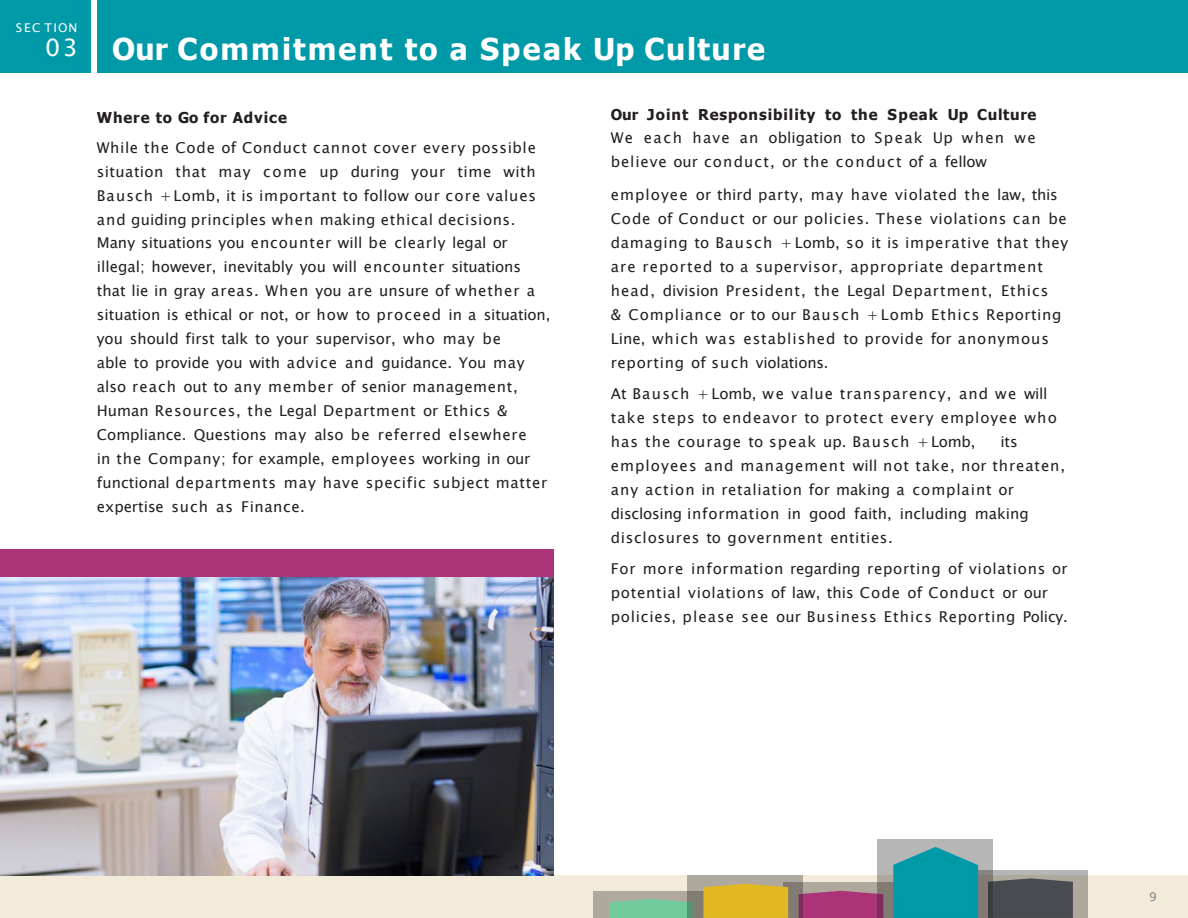
<style>
.page{position:relative;width:1188px;height:918px;background:#fff}
.page>*{position:absolute;margin:0;border:0;box-sizing:border-box;transform-origin:0 0}
.t1{font:700 30px "Tahoma";letter-spacing:.07em;color:#fff}
.t2{font:24px "Lucida Sans Unicode";color:#fff}
.t3{font:15px/24px "Lucida Sans Unicode";letter-spacing:.05em;color:#231f20}
.t4{font:15px/24px "Lucida Sans Unicode";color:#231f20}
.t5{font:15px/24px "Lucida Sans Unicode";letter-spacing:.07em;color:#231f20}
.t6{font:700 15px "Tahoma";letter-spacing:.06em;color:#231f20}
.t7{font:12px "Lucida Sans Unicode";letter-spacing:.115em;color:#fff}
.t8{font:12px "Lucida Sans Unicode";color:#7f8183}
.s1{font-family:"Tahoma";font-weight:700}
</style>
<div class="page">
<div style="left:0;top:876px;width:1188px;height:42px;background:#f3ebd9"></div>
<div style="left:783px;top:883px;width:115px;height:35px;background:#afa89c"></div>
<div style="left:803px;top:891px;width:74px;height:27px;background:#ac3378"></div>
<div style="left:593px;top:891px;width:115px;height:27px;background:#afa89c"></div>
<svg style="left:609px;top:899px;width:78px;height:19px"></svg>
<div style="left:687px;top:876px;width:116px;height:42px;background:#231f20;opacity:.33"></div>
<div style="left:703px;top:884px;width:85px;height:34px;background:#e1b722"></div>
<div style="left:972px;top:870px;width:116px;height:48px;background:#231f20;opacity:.33"></div>
<div style="left:993px;top:878px;width:80px;height:40px;background:#484b4f"></div>
<div style="left:877px;top:839px;width:116px;height:79px;background:#231f20;opacity:.33"></div>
<svg style="left:893px;top:847px;width:85px;height:71px;background:#179ca9"></svg>
<div style="left:0;top:0;width:91px;height:72px;background:#0099a8"></div>
<div style="left:97px;top:0;width:1091px;height:72px;background:#0099a8"></div>
<div style="left:0;top:550px;width:554px;height:28px;background:#ac3378"></div>
<img style="left:0;top:578px;width:553px;height:298px">
<p class="t7" style="left:16px;top:18px;width:63px">SEC TION</p>
<p class="t2" style="left:45px;top:29px;width:34px">03</p>
<h2 class="t1" style="left:112px;top:28px;width:654px">Our Commitment to a Speak Up Culture</h2>
<p class="t6" style="left:97px;top:107px;width:191px">Where to Go for Advice</p>
<p class="t3" style="left:97px;top:135px;width:441px;text-align:justify">While the Code of Conduct cannot cover every possible situation that may come up during your time with Bausch +Lomb, it is important to follow our core values and guiding principles when making ethical decisions.</p>
<p class="t4" style="left:97px;top:231px;width:455px">Many situations you encounter will be clearly legal or illegal; however, inevitably you will encounter situations that lie in gray areas. When you are unsure of whether a situation is ethical or not, or how to proceed in a situation, you should first talk to your supervisor, who may be</p>
<p class="t3" style="left:97px;top:351px;width:435px">able to provide you with advice and guidance. You may also reach out to any member of senior management, Human Resources, the Legal Department or Ethics &amp; Compliance. Questions may also be referred elsewhere in the Company; for example, employees working in our</p>
<p class="t3" style="left:97px;top:471px;width:452px">functional departments may have specific subject matter expertise such as Finance.</p>
<p class="t3" style="left:611px;top:103px;width:427px;line-height:23.5px;text-align:justify"><span class="s1">Our Joint Responsibility to the Speak Up Culture </span>We each have an obligation to Speak Up when we believe our conduct, or the conduct of a fellow</p>
<p class="t3" style="left:611px;top:183px;width:459px">employee or third party, may have violated the law, this Code of Conduct or our policies. These violations can be damaging to Bausch +Lomb, so it is imperative that they are reported to a supervisor, appropriate department head, division President, the Legal Department, Ethics</p>
<p class="t3" style="left:611px;top:302px;width:452px">&amp; Compliance or to our Bausch +Lomb Ethics Reporting<br>Line, which was established to provide for anonymous reporting of such violations.</p>
<p class="t5" style="left:611px;top:382px;width:448px">At Bausch +Lomb, we value transparency, and we will take steps to endeavor to protect every employee who has the courage to speak up. Bausch +Lomb,</p>
<p class="t3" style="left:611px;top:430px;width:456px;text-indent:390px">its employees and management will not take, nor threaten, any action in retaliation for making a complaint or disclosing information in good faith, including making disclosures to government entities.</p>
<p class="t3" style="left:611px;top:557px;width:459px">For more information regarding reporting of violations or potential violations of law, this Code of Conduct or our policies, please see our Business Ethics Reporting Policy.</p>
<p class="t8" style="left:1149px;top:887px;width:9px">9</p>
</div>
